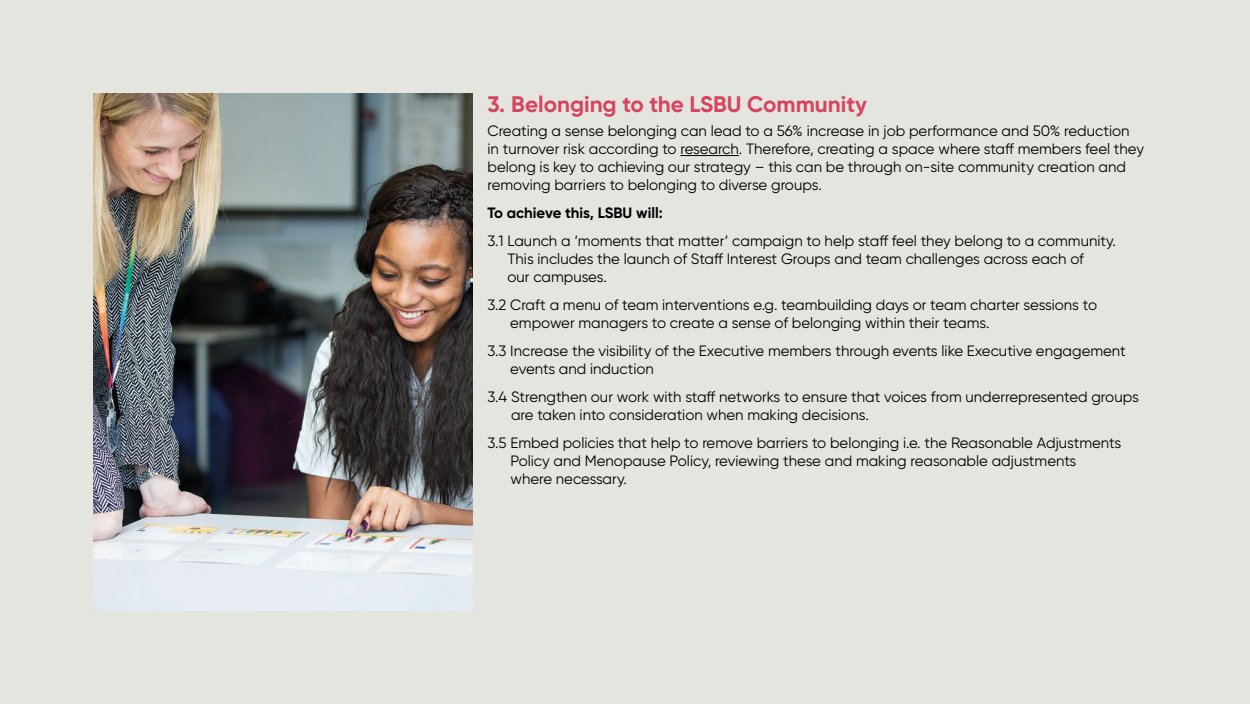
<style>
.page{position:relative;width:1250px;height:704px;background:#e4e5df}
.page>*{position:absolute;margin:0;border:0;box-sizing:border-box;transform-origin:0 0}
.t1{font:700 22.5px "Gilroy";color:#d8435e}
.t2{font:15px/18px "Gilroy";color:#000}
.t3{font:700 15px "Gilroy";letter-spacing:-.005em;color:#000}
</style>
<div class="page">
<hr style="left:680px;top:155px;width:59px;height:1px;background:#000">
<img style="left:94px;top:94px;width:378px;height:516px">
<h1 class="t1" style="left:488px;top:90px;width:381px">3. Belonging to the LSBU Community</h1>
<p class="t2" style="left:488px;top:122px;width:658px">Creating a sense belonging can lead to a 56% increase in job performance and 50% reduction in turnover risk according to research. Therefore, creating a space where staff members feel they belong is key to achieving our strategy – this can be through on-site community creation and removing barriers to belonging to diverse groups.</p>
<p class="t3" style="left:488px;top:203px;width:177px">To achieve this, LSBU will:</p>
<p class="t2" style="left:507px;top:232px;width:610px;text-indent:-20px">3.1 Launch a ‘moments that matter’ campaign to help staff feel they belong to a community.<br>This includes the launch of Staff Interest Groups and team challenges across each of<br>our campuses.</p>
<p class="t2" style="left:510px;top:296px;width:588px;text-indent:-23px">3.2 Craft a menu of team interventions e.g. teambuilding days or team charter sessions to empower managers to create a sense of belonging within their teams.</p>
<p class="t2" style="left:510px;top:342px;width:617px;text-indent:-23px">3.3 Increase the visibility of the Executive members through events like Executive engagement events and induction</p>
<p class="t2" style="left:511px;top:388px;width:629px;text-indent:-24px">3.4 Strengthen our work with staff networks to ensure that voices from underrepresented groups are taken into consideration when making decisions.</p>
<p class="t2" style="left:510px;top:434px;width:612px;text-indent:-23px">3.5 Embed policies that help to remove barriers to belonging i.e. the Reasonable Adjustments<br>Policy and Menopause Policy, reviewing these and making reasonable adjustments where necessary.</p>
</div>
